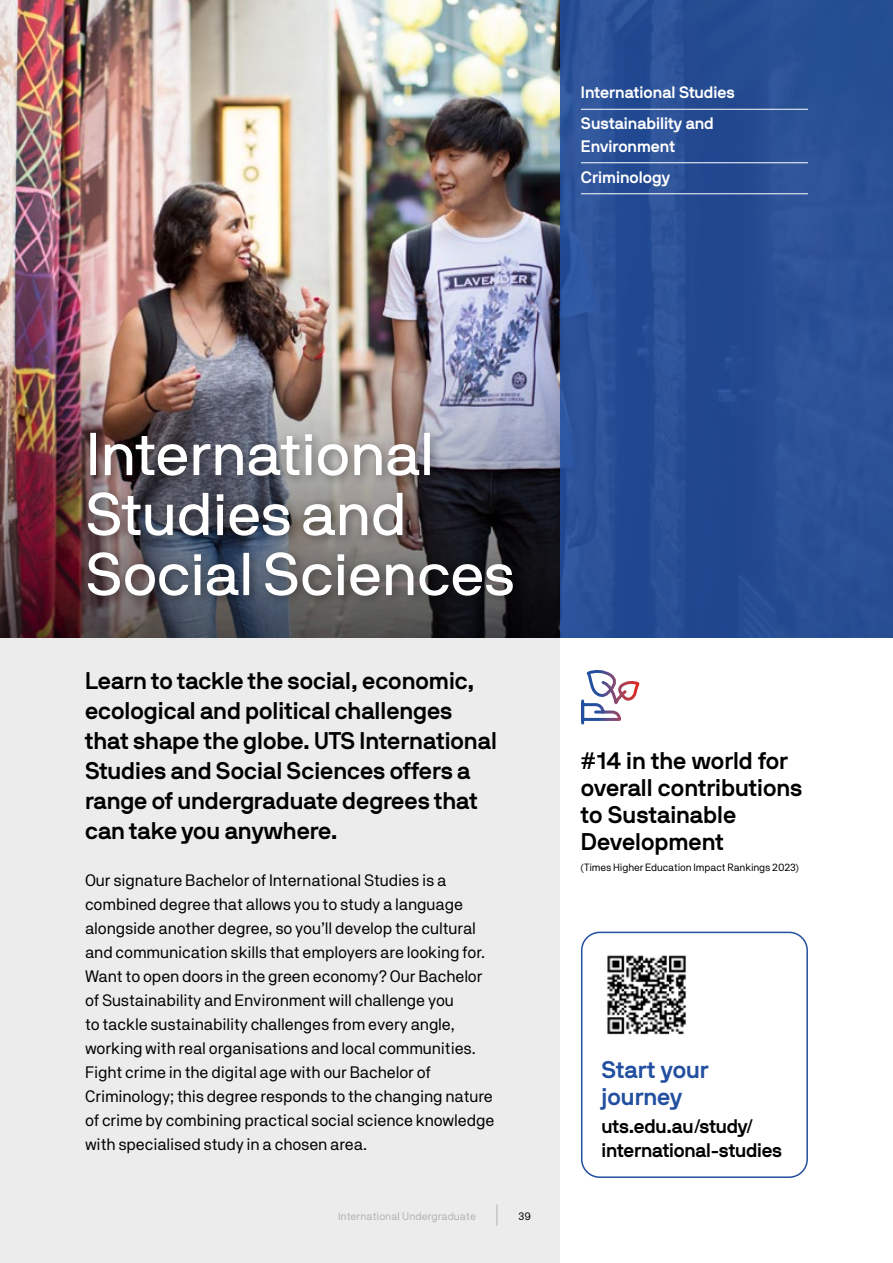
<style>
.page{position:relative;width:893px;height:1263px;background:#fff}
.page>*{position:absolute;margin:0;border:0;box-sizing:border-box;transform-origin:0 0}
.t1{font:60px/60px "NB International Pro";color:#fff}
.t2{font:700 24px/30px "NB International Pro";color:#000}
.t3{font:700 24px/27px "NB International Pro";color:#224f9f}
.t4{font:700 19.5px/24px "NB International Pro";letter-spacing:-.01em;color:#000}
.t5{font:16.5px/24px "NB Akademie";letter-spacing:-.01em;color:#000}
.t6{font:700 16.5px/31px "NB International Pro";color:#fff}
.t7{font:10.8px "NB Akademie";color:#b1b2b3}
.t8{font:10.8px "NB Akademie";color:#000}
.t9{font:10.5px "NB Akademie";letter-spacing:-.01em;color:#000}
</style>
<div class="page">
<div style="left:0;top:638px;width:560px;height:625px;background:#ececed"></div>
<img style="left:0;top:0;width:560px;height:638px">
<div style="left:83px;top:427px;width:442px;height:180px;background:#000;opacity:.4"></div>
<div style="left:560px;top:0;width:333px;height:638px;background:#284f94"></div>
<div style="left:581px;top:932px;width:227px;height:246px;border:2px solid #224f9f;border-radius:18px"></div>
<img style="left:607px;top:955px;width:79px;height:80px">
<hr style="left:581px;top:109px;width:227px;height:1px;background:#fff">
<hr style="left:581px;top:162px;width:227px;height:1px;background:#fff">
<hr style="left:581px;top:193px;width:227px;height:1px;background:#fff">
<svg style="left:581px;top:670px;width:59px;height:55px"></svg>
<svg style="left:497px;top:1204px;width:1px;height:22px"></svg>
<p class="t6" style="left:581px;top:77px;width:156px">International Studies<br>Sustainability and</p>
<p class="t6" style="left:581px;top:130px;width:96px">Environment<br>Criminology</p>
<h1 class="t1" style="left:86px;top:424px;width:431px">International<br>Studies and<br>Social Sciences</h1>
<h2 class="t2" style="left:85px;top:665px;width:413px">Learn to tackle the social, economic, ecological and political challenges that shape the globe. UTS International Studies and Social Sciences offers a range of undergraduate degrees that can take you anywhere.</h2>
<p class="t5" style="left:85px;top:868px;width:411px">Our signature Bachelor of International Studies is a combined degree that allows you to study a language alongside another degree, so you’ll develop the cultural and communication skills that employers are looking for.<br>Want to open doors in the green economy? Our Bachelor of Sustainability and Environment will challenge you<br>to tackle sustainability challenges from every angle, working with real organisations and local communities.<br>Fight crime in the digital age with our Bachelor of Criminology; this degree responds to the changing nature of crime by combining practical social science knowledge with specialised study in a chosen area.</p>
<p class="t7" style="left:338px;top:1209px;width:139px">International Undergraduate</p>
<p class="t8" style="left:518px;top:1209px;width:14px">39</p>
<h2 class="t2" style="left:581px;top:746px;width:223px;line-height:27px">#14 in the world for overall contributions to Sustainable<br>Development</h2>
<p class="t9" style="left:581px;top:861px;width:219px">(Times Higher Education Impact Rankings 2023)</p>
<h2 class="t3" style="left:602px;top:1056px;width:109px">Start your journey</h2>
<p class="t4" style="left:602px;top:1114px;width:182px">uts.edu.au/study/ international-studies</p>
</div>
